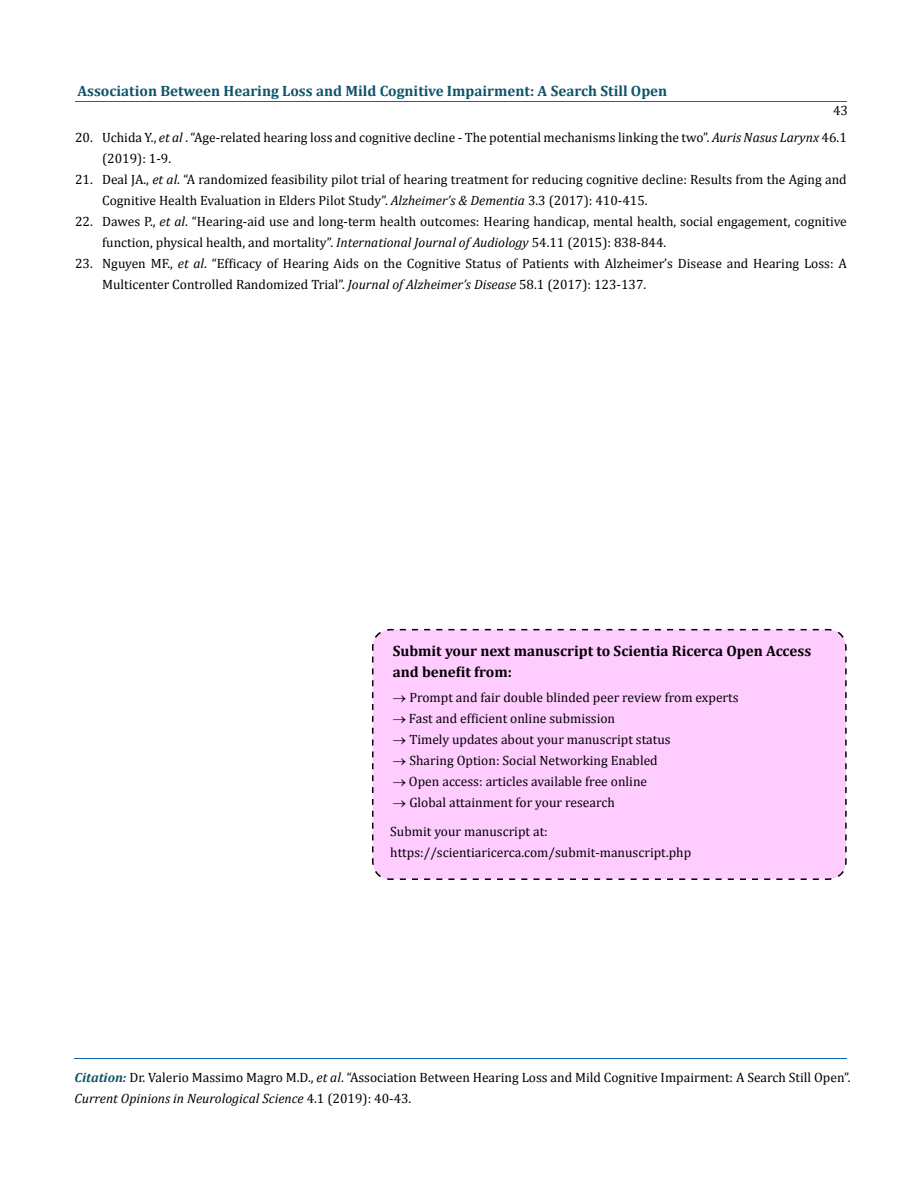
<style>
.page{position:relative;width:917px;height:1190px;background:#fff}
.page>*{position:absolute;margin:0;border:0;box-sizing:border-box;transform-origin:0 0}
.t1{font:700 15px "Cambria";color:#0e546a}
.t2{font:700 15px/21px "Cambria";color:#000}
.t3{font:13.5px/21px "Cambria";color:#000}
.s1{font-style:italic}
.s2{font-weight:700;font-style:italic;font-size:13.35px;color:#0e546a}
</style>
<div class="page">
<hr style="left:75px;top:101px;width:771px;height:1px;background:#0d66b1">
<hr style="left:74px;top:1058px;width:772px;height:1px;background:#0d66b1">
<div style="left:372px;top:628px;width:475px;height:252px;background:#fcf"></div>
<p class="t1" style="left:77px;top:80px;width:591px">Association Between Hearing Loss and Mild Cognitive Impairment: A Search Still Open</p>
<p class="t3" style="left:102px;top:127px;width:746px;text-indent:-27px">20. Uchida Y., <span class="s1">et al</span> . “Age-related hearing loss and cognitive decline - The potential mechanisms linking the two”. <span class="s1">Auris Nasus Larynx</span> 46.1 (2019): 1-9.</p>
<p class="t3" style="left:102px;top:169px;width:746px;text-indent:-27px">21. Deal JA., <span class="s1">et al</span>. “A randomized feasibility pilot trial of hearing treatment for reducing cognitive decline: Results from the Aging and<br>Cognitive Health Evaluation in Elders Pilot Study”. <span class="s1">Alzheimer’s &amp; Dementia</span> 3.3 (2017): 410-415.</p>
<p class="t3" style="left:102px;top:211px;width:746px;text-indent:-27px">22. Dawes P., <span class="s1">et al</span>. “Hearing-aid use and long-term health outcomes: Hearing handicap, mental health, social engagement, cognitive function, physical health, and mortality”. <span class="s1">International Journal of Audiology</span> 54.11 (2015): 838-844.</p>
<p class="t3" style="left:102px;top:253px;width:746px;text-indent:-27px">23. Nguyen MF., <span class="s1">et al</span>. “Efficacy of Hearing Aids on the Cognitive Status of Patients with Alzheimer’s Disease and Hearing Loss: A<br>Multicenter Controlled Randomized Trial”. <span class="s1">Journal of Alzheimer’s Disease</span> 58.1 (2017): 123-137.</p>
<p class="t3" style="left:833px;top:100px;width:16px">43</p>
<p class="t2" style="left:392px;top:639px;width:420px">Submit your next manuscript to Scientia Ricerca Open Access and benefit from:</p>
<p class="t3" style="left:392px;top:686px;width:347px">→ Prompt and fair double blinded peer review from experts</p>
<p class="t3" style="left:392px;top:707px;width:224px">→ Fast and efficient online submission</p>
<p class="t3" style="left:392px;top:728px;width:279px">→ Timely updates about your manuscript status</p>
<p class="t3" style="left:392px;top:749px;width:266px">→ Sharing Option: Social Networking Enabled</p>
<p class="t3" style="left:392px;top:770px;width:256px">→ Open access: articles available free online</p>
<p class="t3" style="left:390px;top:787px;width:226px;line-height:29.4px">→ Global attainment for your research<br>Submit your manuscript at:</p>
<p class="t3" style="left:390px;top:842px;width:302px">https://scientiaricerca.com/submit-manuscript.php</p>
<p class="t3" style="left:75px;top:1066px;width:777px"><span class="s2">Citation:</span> Dr. Valerio Massimo Magro M.D., <span class="s1">et al</span>. “Association Between Hearing Loss and Mild Cognitive Impairment: A Search Still Open”.<br><span class="s1">Current Opinions in Neurological Science</span> 4.1 (2019): 40-43.</p>
</div>
